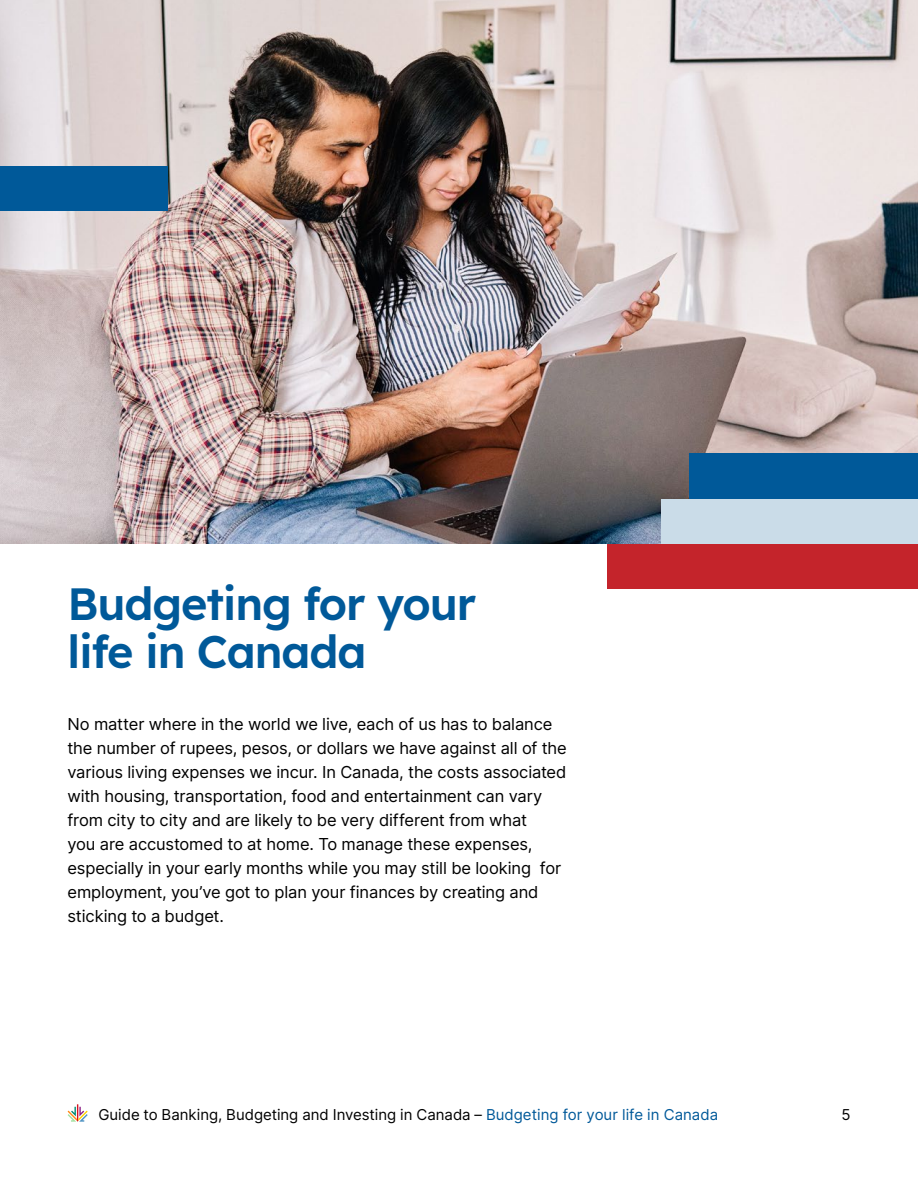
<style>
.page{position:relative;width:918px;height:1188px;background:#fff}
.page>*{position:absolute;margin:0;border:0;box-sizing:border-box;transform-origin:0 0}
.t1{font:600 45px/48px "Lexend";letter-spacing:-.025em;color:#005999}
.t2{font:16.5px/24px "Inter";letter-spacing:-.01em;color:#000}
.t3{font:15px "Inter";color:#000}
.s1{color:#005999}
</style>
<div class="page">
<svg style="left:68px;top:1104px;width:20px;height:18px"></svg>
<img style="left:0;top:0;width:918px;height:544px">
<div style="left:0;top:166px;width:167px;height:45px;background:#005999"></div>
<div style="left:689px;top:454px;width:229px;height:45px;background:#005999"></div>
<div style="left:662px;top:499px;width:256px;height:45px;background:#cadce8"></div>
<div style="left:608px;top:544px;width:310px;height:45px;background:#c4242b"></div>
<h1 class="t1" style="left:68px;top:577px;width:410px">Budgeting for your life in Canada</h1>
<p class="t2" style="left:68px;top:711px;width:501px">No matter where in the world we live, each of us has to balance the number of rupees, pesos, or dollars we have against all of the various living expenses we incur. In Canada, the costs associated with housing, transportation, food and entertainment can vary from city to city and are likely to be very different from what<br>you are accustomed to at home. To manage these expenses, especially in your early months while you may still be looking for employment, you’ve got to plan your finances by creating and sticking to a budget.</p>
<p class="t3" style="left:98px;top:1104px;width:621px">Guide to Banking, Budgeting and Investing in Canada – <span class="s1">Budgeting for your life in Canada</span></p>
<p class="t3" style="left:841px;top:1104px;width:11px">5</p>
</div>
